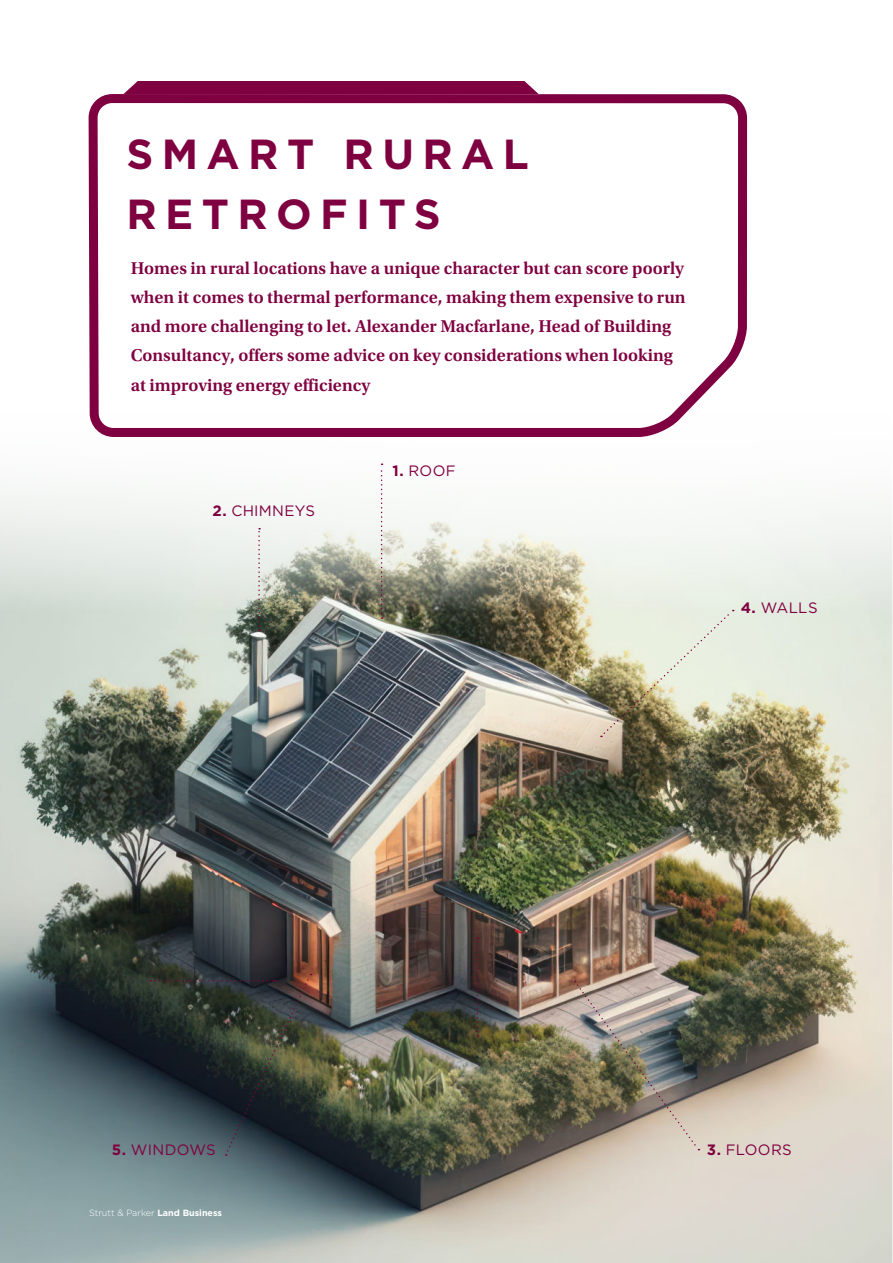
<style>
.page{position:relative;width:893px;height:1263px;background:#fff}
.page>*{position:absolute;margin:0;border:0;box-sizing:border-box;transform-origin:0 0}
.t1{font:700 42px/60px "Gotham";letter-spacing:.2em;color:#7f0040}
.t2{font:600 18px/29.2px "Utopia Std";color:#7f0040}
.t3{font:15px "Gotham";letter-spacing:.015em;color:#7f0040}
.t4{font:300 9px "Gotham";color:#fff}
.s1{font-weight:700}
</style>
<div class="page">
<img style="left:0;top:491px;width:892px;height:772px">
<div style="left:130px;top:81px;width:402px;height:7px;background:#7f0040"></div>
<img style="left:82px;top:88px;width:670px;height:1175px">
<h1 class="t1" style="left:126px;top:126px;width:404px">SMART RURAL<br>RETROFITS</h1>
<p class="t2" style="left:131px;top:255px;width:556px">Homes in rural locations have a unique character but can score poorly when it comes to thermal performance, making them expensive to run and more challenging to let. Alexander Macfarlane, Head of Building Consultancy, offers some advice on key considerations when looking at improving energy efficiency</p>
<p class="t3" style="left:213px;top:504px;width:104px"><span class="s1">2.</span> CHIMNEYS</p>
<p class="t3" style="left:393px;top:463px;width:65px"><span class="s1">1.</span> ROOF</p>
<p class="t3" style="left:741px;top:601px;width:78px"><span class="s1">4.</span> WALLS</p>
<p class="t3" style="left:112px;top:1143px;width:105px"><span class="s1">5.</span> WINDOWS</p>
<p class="t4" style="left:89px;top:1209px;width:135px">Strutt &amp; Parker <span class="s1">Land Business</span></p>
<p class="t3" style="left:707px;top:1143px;width:86px"><span class="s1">3.</span> FLOORS</p>
</div>
